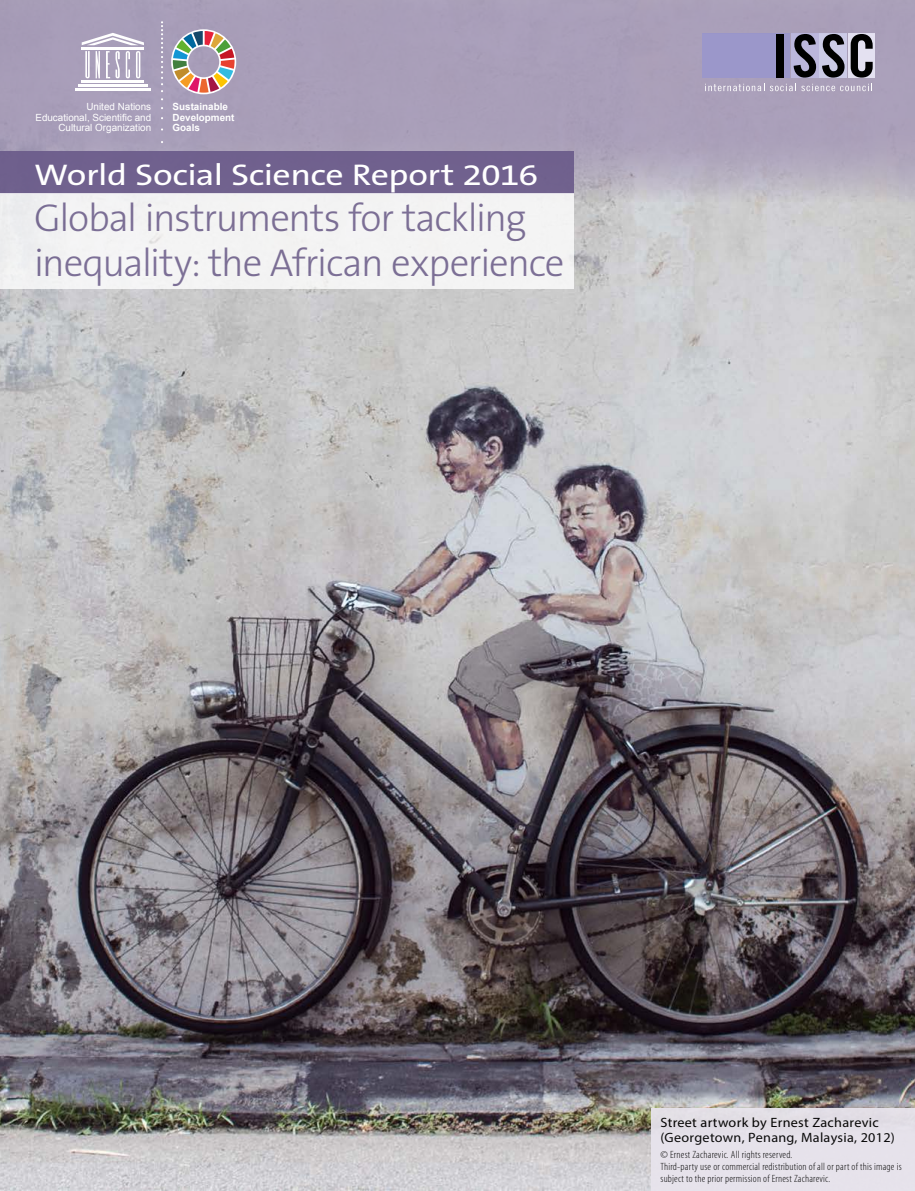
<style>
.page{position:relative;width:915px;height:1191px;background:#fff}
.page>*{position:absolute;margin:0;border:0;box-sizing:border-box;transform-origin:0 0}
.t1{font:300 39px/45px "The Sans B3";letter-spacing:-.03em;color:#695989}
.t2{font:30px "The Sans B5 Plain";letter-spacing:-.015em;color:#fff;scale:1.2 1}
.t3{font:13.5px/15px "Myriad Pro";letter-spacing:.02em;color:#000;scale:1.05 1}
.t4{font:300 condensed 10.5px/12px "Myriad Pro";letter-spacing:.02em;color:#000;scale:1.05 1}
.t5{font:9.9px/10.8px "Arial";color:#fff;text-align:right}
.t6{font:700 9.9px/10.8px "Arial";color:#fff}
</style>
<div class="page">
<img style="left:0;top:202px;width:914px;height:989px">
<div style="left:651px;top:1108px;width:263px;height:83px;background:#e8e4ed"></div>
<svg style="left:0;top:0;width:914px;height:202px;background:#aaa1ba"></svg>
<div style="left:0;top:151px;width:573px;height:42px;background:#70618e"></div>
<div style="left:0;top:193px;width:573px;height:96px;background:#f3f3f3"></div>
<svg style="left:161px;top:21px;width:2px;height:71px"></svg>
<hr style="left:82px;top:80px;width:62px;height:2px;background:#fff">
<hr style="left:78px;top:84px;width:69px;height:3px;background:#fff">
<hr style="left:75px;top:89px;width:76px;height:2px;background:#fff">
<hr style="left:82px;top:47px;width:62px;height:2px;background:#fff">
<svg style="left:82px;top:33px;width:62px;height:12px"></svg>
<svg style="left:85px;top:51px;width:5px;height:27px"></svg>
<svg style="left:96px;top:51px;width:4px;height:27px"></svg>
<svg style="left:126px;top:51px;width:4px;height:27px"></svg>
<svg style="left:136px;top:51px;width:4px;height:27px"></svg>
<svg style="left:106px;top:51px;width:14px;height:27px"></svg>
<svg style="left:171px;top:29px;width:65px;height:65px;background:#b3a19f"></svg>
<svg style="left:705px;top:84px;width:90px;height:7px"></svg>
<svg style="left:801px;top:84px;width:71px;height:7px"></svg>
<div style="left:702px;top:33px;width:87px;height:45px;background:#9b97ca"></div>
<div style="left:790px;top:33px;width:28px;height:45px;background:#bcb7dc"></div>
<div style="left:819px;top:33px;width:27px;height:45px;background:#cccbe7"></div>
<div style="left:847px;top:33px;width:27px;height:45px;background:#e4e1f1"></div>
<div style="left:776px;top:35px;width:7px;height:43px;background:#000"></div>
<svg style="left:793px;top:34px;width:22px;height:44px"></svg>
<svg style="left:822px;top:34px;width:22px;height:44px"></svg>
<svg style="left:850px;top:34px;width:22px;height:44px"></svg>
<p class="t5" style="left:35px;top:101px;width:117px">United Nations<br>Educational, Scientific and<br>Cultural Organization</p>
<p class="t6" style="left:172px;top:101px;width:63px">Sustainable<br>Development<br>Goals</p>
<h2 class="t2" style="left:34px;top:158px;width:421px">World Social Science Report 2016</h2>
<h1 class="t1" style="left:34px;top:196px;width:532px">Global instruments for tackling inequality: the African experience</h1>
<p class="t3" style="left:660px;top:1115px;width:225px">Street artwork by Ernest Zacharevic (Georgetown, Penang, Malaysia, 2012)</p>
<p class="t4" style="left:660px;top:1149px;width:231px">© Ernest Zacharevic. All rights reserved.<br>Third-party use or commercial redistribution of all or part of this image is subject to the prior permission of Ernest Zacharevic.</p>
</div>
